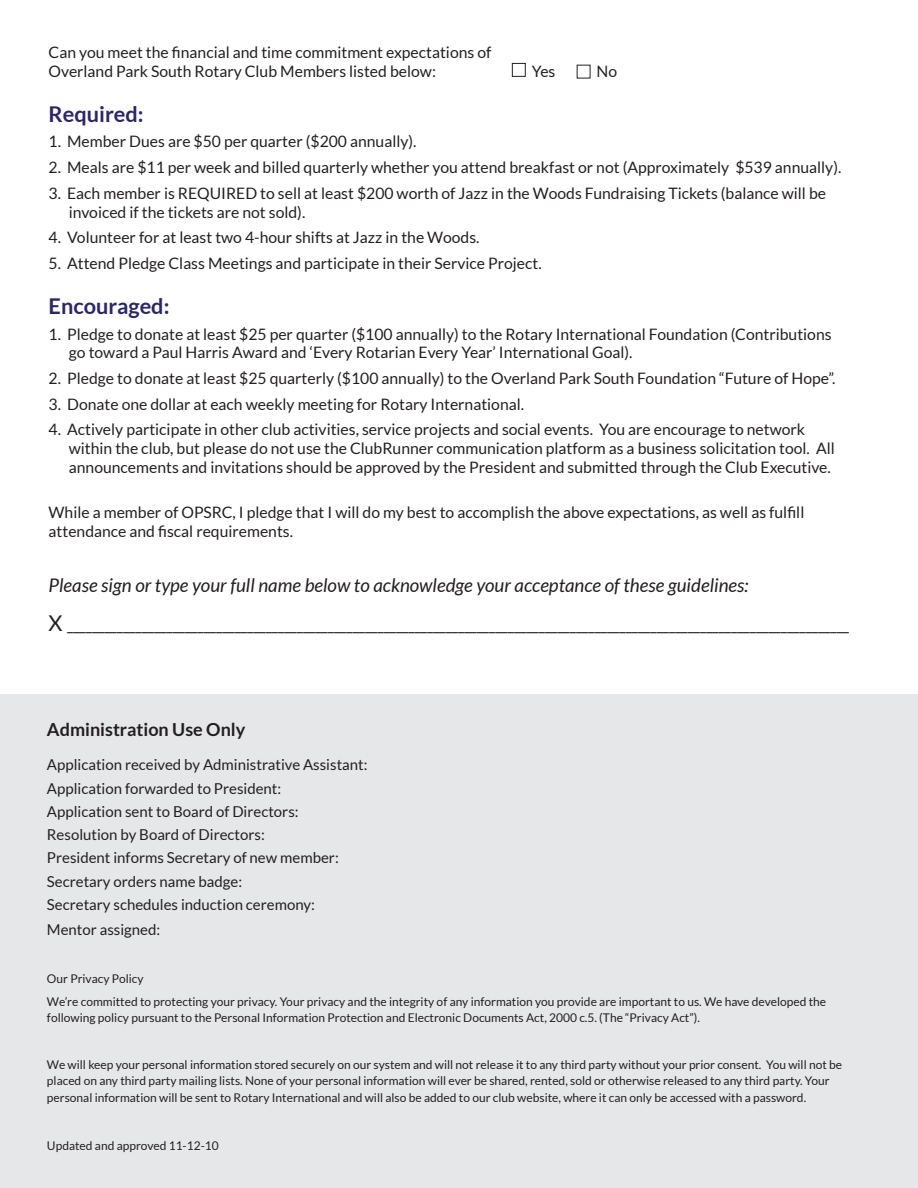
<style>
.page{position:relative;width:918px;height:1188px;background:#fff}
.page>*{position:absolute;margin:0;border:0;box-sizing:border-box;transform-origin:0 0}
.t1{font:700 21.75px "Lato";color:#2b266b}
.t2{font:italic 18.75px "Lato";color:#231f20}
.t3{font:700 18px "Lato";color:#231f20}
.t4{font:15.75px/18.9px "Lato";color:#231f20}
.t5{font:15px "Lato";color:#231f20}
.t6{font:12px/16.5px "Lato";color:#231f20}
.s1{font-size:21.75px}
</style>
<div class="page">
<div style="left:0;top:694px;width:918px;height:494px;background:#e6e7e9"></div>
<div style="left:512px;top:63px;width:14px;height:14px;border:1px solid #231f20"></div>
<p class="t4" style="left:49px;top:43px;width:444px">Can you meet the financial and time commitment expectations of<br>Overland Park South Rotary Club Members listed below:</p>
<p class="t4" style="left:532px;top:62px;width:25px">Yes</p>
<p class="t4" style="left:597px;top:62px;width:22px">No</p>
<p class="t1" style="left:49px;top:101px;width:97px">Required:</p>
<p class="t4" style="left:49px;top:132px;width:369px">1. Member Dues are $50 per quarter ($200 annually).</p>
<p class="t4" style="left:49px;top:158px;width:794px">2. Meals are $11 per week and billed quarterly whether you attend breakfast or not (Approximately $539 annually).</p>
<p class="t4" style="left:69px;top:183px;width:759px;text-indent:-20px">3. Each member is REQUIRED to sell at least $200 worth of Jazz in the Woods Fundraising Tickets (balance will be invoiced if the tickets are not sold).</p>
<p class="t4" style="left:49px;top:228px;width:432px">4. Volunteer for at least two 4-hour shifts at Jazz in the Woods.</p>
<p class="t4" style="left:49px;top:254px;width:495px">5. Attend Pledge Class Meetings and participate in their Service Project.</p>
<p class="t1" style="left:49px;top:294px;width:122px">Encouraged:</p>
<p class="t4" style="left:69px;top:324px;width:764px;text-indent:-20px">1. Pledge to donate at least $25 per quarter ($100 annually) to the Rotary International Foundation (Contributions go toward a Paul Harris Award and ‘Every Rotarian Every Year’ International Goal).</p>
<p class="t4" style="left:49px;top:369px;width:789px">2. Pledge to donate at least $25 quarterly ($100 annually) to the Overland Park South Foundation “Future of Hope”.</p>
<p class="t4" style="left:49px;top:395px;width:477px">3. Donate one dollar at each weekly meeting for Rotary International.</p>
<p class="t4" style="left:69px;top:420px;width:767px;text-indent:-20px">4. Actively participate in other club activities, service projects and social events. You are encourage to network within the club, but please do not use the ClubRunner communication platform as a business solicitation tool. All announcements and invitations should be approved by the President and submitted through the Club Executive.</p>
<p class="t4" style="left:49px;top:503px;width:757px">While a member of OPSRC, I pledge that I will do my best to accomplish the above expectations, as well as fulfill attendance and fiscal requirements.</p>
<p class="t2" style="left:49px;top:574px;width:701px">Please sign or type your full name below to acknowledge your acceptance of these guidelines:</p>
<p class="t4" style="left:49px;top:616px;width:802px"><span class="s1">X</span> ______________________________________________________________________________________________________________________________</p>
<p class="t3" style="left:47px;top:719px;width:200px">Administration Use Only</p>
<p class="t5" style="left:47px;top:757px;width:322px">Application received by Administrative Assistant:</p>
<p class="t5" style="left:47px;top:780px;width:236px">Application forwarded to President:</p>
<p class="t5" style="left:47px;top:803px;width:253px">Application sent to Board of Directors:</p>
<p class="t5" style="left:47px;top:826px;width:219px">Resolution by Board of Directors:</p>
<p class="t5" style="left:47px;top:850px;width:293px">President informs Secretary of new member:</p>
<p class="t5" style="left:47px;top:873px;width:197px">Secretary orders name badge:</p>
<p class="t5" style="left:47px;top:896px;width:269px">Secretary schedules induction ceremony:</p>
<p class="t5" style="left:47px;top:921px;width:115px">Mentor assigned:</p>
<p class="t6" style="left:47px;top:970px;width:98px">Our Privacy Policy</p>
<p class="t6" style="left:47px;top:993px;width:781px">We’re committed to protecting your privacy. Your privacy and the integrity of any information you provide are important to us. We have developed the following policy pursuant to the Personal Information Protection and Electronic Documents Act, 2000 c.5. (The “Privacy Act”).</p>
<p class="t6" style="left:47px;top:1056px;width:797px">We will keep your personal information stored securely on our system and will not release it to any third party without your prior consent. You will not be placed on any third party mailing lists. None of your personal information will ever be shared, rented, sold or otherwise released to any third party. Your personal information will be sent to Rotary International and will also be added to our club website, where it can only be accessed with a password.</p>
<p class="t6" style="left:47px;top:1137px;width:173px">Updated and approved 11-12-10</p>
</div>
